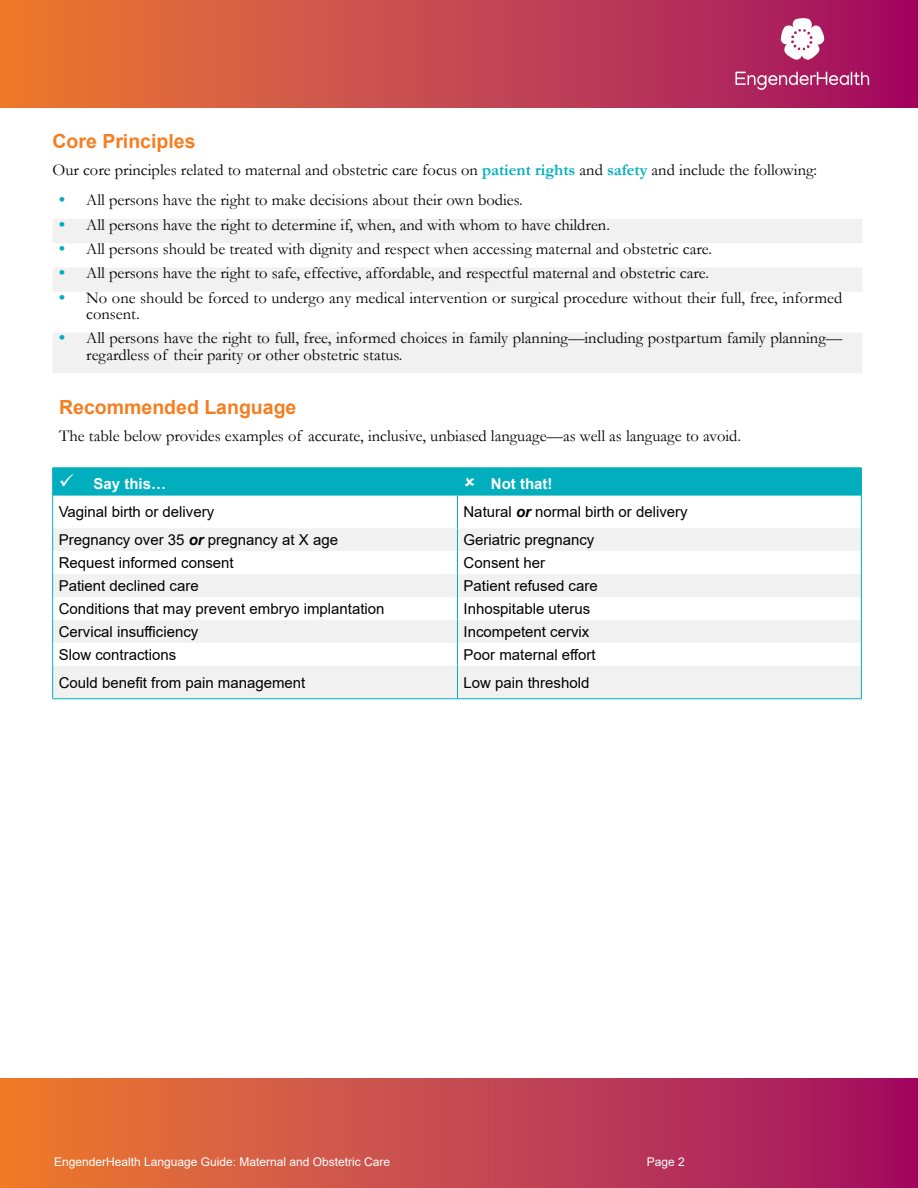
<style>
.page{position:relative;width:918px;height:1188px;background:#fff}
.page>*{position:absolute;margin:0;border:0;box-sizing:border-box;transform-origin:0 0}
.t1{font:700 19.5px "Arial";color:#f57e20}
.t2{font:16.5px/16.5px "Garamond";color:#000}
.t3{font:15px "Arial";color:#000}
.t4{font:700 15px "Arial";color:#fff}
.t5{font:12px "Arial";color:#fff}
.s1{font-weight:700;color:#00aebd}
.s2{font-family:"Arial";font-weight:700;color:#00aebd}
.s3{font-weight:700;font-style:italic}
</style>
<div class="page">
<div style="left:0;top:1078px;width:918px;height:110px;background:linear-gradient(to right,#ec7e32,#a11167)"></div>
<div style="left:0;top:0;width:918px;height:108px;background:linear-gradient(to right,#eb7d34,#a00f66)"></div>
<svg style="left:53px;top:219px;width:809px;height:154px;fill:#f1f1f2"></svg>
<svg style="left:53px;top:528px;width:808px;height:171px;fill:#f1f1f2"></svg>
<hr style="left:52px;top:495px;width:1px;height:33px;background:#00aebd">
<hr style="left:457px;top:496px;width:1px;height:32px;background:#00aebd">
<hr style="left:861px;top:495px;width:1px;height:33px;background:#00aebd">
<svg style="left:52px;top:528px;width:1px;height:138px"></svg>
<svg style="left:457px;top:528px;width:1px;height:138px"></svg>
<svg style="left:861px;top:528px;width:1px;height:138px"></svg>
<hr style="left:52px;top:666px;width:1px;height:33px;background:#00aebd">
<hr style="left:457px;top:666px;width:1px;height:33px;background:#00aebd">
<hr style="left:861px;top:666px;width:1px;height:33px;background:#00aebd">
<hr style="left:52px;top:699px;width:406px;height:1px;background:#00aebd">
<hr style="left:458px;top:699px;width:404px;height:1px;background:#00aebd">
<hr style="left:53px;top:494px;width:405px;height:2px;background:#00aebd">
<hr style="left:458px;top:494px;width:403px;height:2px;background:#00aebd">
<svg style="left:735px;top:72px;width:134px;height:18px;background:#bd5183"></svg>
<svg style="left:781px;top:17px;width:45px;height:44px"></svg>
<div style="left:52px;top:468px;width:810px;height:27px;background:#00aebd"></div>
<p class="t1" style="left:52px;top:128px;width:145px">Core Principles</p>
<p class="t2" style="left:52px;top:161px;width:766px">Our core principles related to maternal and obstetric care focus on <span class="s1">patient rights</span> and <span class="s1">safety</span> and include the following:</p>
<p class="t2" style="left:59px;top:192px;width:465px"><span class="s2">•</span> All persons have the right to make decisions about their own bodies.</p>
<p class="t2" style="left:59px;top:216px;width:552px"><span class="s2">•</span> All persons have the right to determine if, when, and with whom to have children.</p>
<p class="t2" style="left:59px;top:240px;width:654px"><span class="s2">•</span> All persons should be treated with dignity and respect when accessing maternal and obstetric care.</p>
<p class="t2" style="left:59px;top:264px;width:651px"><span class="s2">•</span> All persons have the right to safe, effective, affordable, and respectful maternal and obstetric care.</p>
<p class="t2" style="left:86px;top:289px;width:758px;text-indent:-27px"><span class="s2">•</span> No one should be forced to undergo any medical intervention or surgical procedure without their full, free, informed consent.</p>
<p class="t2" style="left:86px;top:329px;width:757px;text-indent:-27px"><span class="s2">•</span> All persons have the right to full, free, informed choices in family planning—including postpartum family planning— regardless of their parity or other obstetric status.</p>
<p class="t1" style="left:59px;top:393px;width:239px">Recommended Language</p>
<p class="t2" style="left:59px;top:427px;width:683px">The table below provides examples of accurate, inclusive, unbiased language—as well as language to avoid.</p>
<p class="t4" style="left:59px;top:473px;width:109px">✓ Say this…</p>
<p class="t4" style="left:491px;top:473px;width:63px">Not that!</p>
<p class="t3" style="left:59px;top:501px;width:157px">Vaginal birth or delivery</p>
<p class="t3" style="left:463px;top:501px;width:226px">Natural <span class="s3">or</span> normal birth or delivery</p>
<p class="t3" style="left:59px;top:530px;width:281px">Pregnancy over 35 <span class="s3">or</span> pregnancy at X age</p>
<p class="t3" style="left:464px;top:530px;width:132px">Geriatric pregnancy</p>
<p class="t3" style="left:59px;top:552px;width:177px">Request informed consent</p>
<p class="t3" style="left:464px;top:552px;width:83px">Consent her</p>
<p class="t3" style="left:59px;top:575px;width:142px">Patient declined care</p>
<p class="t3" style="left:464px;top:575px;width:136px">Patient refused care</p>
<p class="t3" style="left:59px;top:598px;width:327px">Conditions that may prevent embryo implantation</p>
<p class="t3" style="left:464px;top:598px;width:128px">Inhospitable uterus</p>
<p class="t3" style="left:59px;top:621px;width:141px">Cervical insufficiency</p>
<p class="t3" style="left:464px;top:621px;width:127px">Incompetent cervix</p>
<p class="t3" style="left:59px;top:644px;width:119px">Slow contractions</p>
<p class="t3" style="left:464px;top:644px;width:134px">Poor maternal effort</p>
<p class="t3" style="left:59px;top:672px;width:248px">Could benefit from pain management</p>
<p class="t3" style="left:464px;top:672px;width:127px">Low pain threshold</p>
<p class="t5" style="left:54px;top:1154px;width:338px">EngenderHealth Language Guide: Maternal and Obstetric Care</p>
<p class="t5" style="left:647px;top:1154px;width:40px">Page 2</p>
</div>
